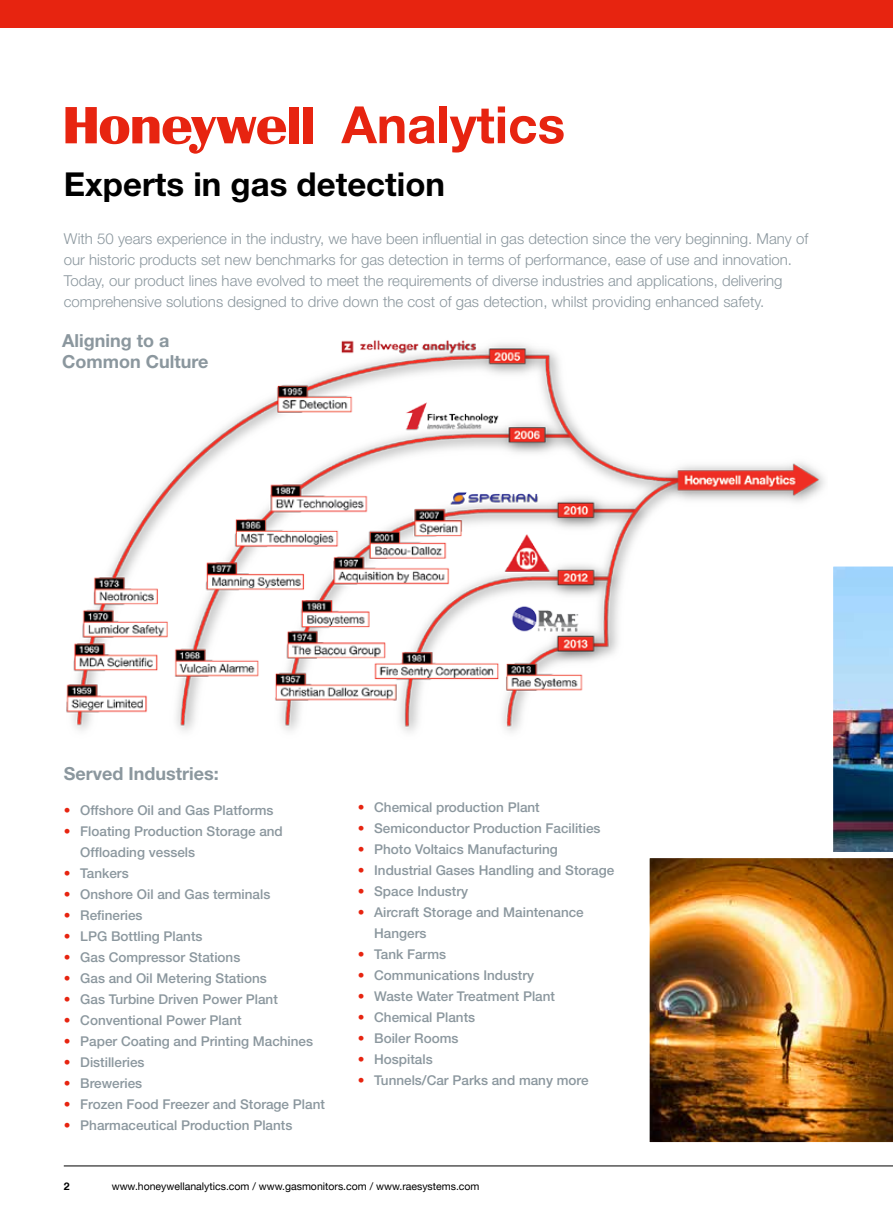
<style>
.page{position:relative;width:893px;height:1212px;background:#fff}
.page>*{position:absolute;margin:0;border:0;box-sizing:border-box;transform-origin:0 0}
.t1{font:51.45px "Honeywell";color:#e72410}
.t2{font:700 33px "Helvetica Neue";color:#000}
.t3{font:700 18px/21px "Helvetica Neue";color:#8b979e}
.t4{font:300 15px/21px "Helvetica Neue";color:#8b979e}
.t5{font:500 13.5px/21px "Helvetica Neue";color:#8b979e}
.t6{font:10.5px "Helvetica Neue LT";color:#000}
.t7{font:700 10.5px "Helvetica Neue LT";color:#000}
.s1{font-family:"Helvetica Neue LT";font-weight:700}
.s2{color:#e72410}
</style>
<div class="page">
<hr style="left:64px;top:1166px;width:829px;height:1px;background:#000">
<div style="left:0;top:0;width:893px;height:28px;background:#e72410"></div>
<img style="left:833px;top:566px;width:60px;height:286px">
<img style="left:649px;top:858px;width:244px;height:285px">
<img style="left:66px;top:340px;width:759px;height:392px">
<h1 class="t1" style="left:64px;top:102px;width:503px">Honeywell <span class="s1">Analytics</span></h1>
<h2 class="t2" style="left:64px;top:164px;width:383px">Experts in gas detection</h2>
<p class="t4" style="left:64px;top:227px;width:746px">With 50 years experience in the industry, we have been influential in gas detection since the very beginning. Many of our historic products set new benchmarks for gas detection in terms of performance, ease of use and innovation.<br>Today, our product lines have evolved to meet the requirements of diverse industries and applications, delivering comprehensive solutions designed to drive down the cost of gas detection, whilst providing enhanced safety.</p>
<h3 class="t3" style="left:62px;top:330px;width:148px">Aligning to a<br>Common Culture</h3>
<h3 class="t3" style="left:64px;top:763px;width:157px">Served Industries:</h3>
<p class="t5" style="left:64px;top:799px;width:211px"><span class="s2">•</span> Offshore Oil and Gas Platforms</p>
<p class="t5" style="left:80px;top:820px;width:204px;text-indent:-16px"><span class="s2">•</span> Floating Production Storage and<br>Offloading vessels</p>
<p class="t5" style="left:64px;top:862px;width:66px"><span class="s2">•</span> Tankers</p>
<p class="t5" style="left:64px;top:883px;width:208px"><span class="s2">•</span> Onshore Oil and Gas terminals</p>
<p class="t5" style="left:64px;top:904px;width:80px"><span class="s2">•</span> Refineries</p>
<p class="t5" style="left:64px;top:925px;width:140px"><span class="s2">•</span> LPG Bottling Plants</p>
<p class="t5" style="left:64px;top:946px;width:178px"><span class="s2">•</span> Gas Compressor Stations</p>
<p class="t5" style="left:64px;top:967px;width:205px"><span class="s2">•</span> Gas and Oil Metering Stations</p>
<p class="t5" style="left:64px;top:988px;width:216px"><span class="s2">•</span> Gas Turbine Driven Power Plant</p>
<p class="t5" style="left:64px;top:1009px;width:179px"><span class="s2">•</span> Conventional Power Plant</p>
<p class="t5" style="left:64px;top:1030px;width:251px"><span class="s2">•</span> Paper Coating and Printing Machines</p>
<p class="t5" style="left:64px;top:1051px;width:82px"><span class="s2">•</span> Distilleries</p>
<p class="t5" style="left:64px;top:1072px;width:80px"><span class="s2">•</span> Breweries</p>
<p class="t5" style="left:64px;top:1093px;width:263px"><span class="s2">•</span> Frozen Food Freezer and Storage Plant</p>
<p class="t5" style="left:64px;top:1114px;width:230px"><span class="s2">•</span> Pharmaceutical Production Plants</p>
<p class="t5" style="left:358px;top:796px;width:184px"><span class="s2">•</span> Chemical production Plant</p>
<p class="t5" style="left:358px;top:817px;width:244px"><span class="s2">•</span> Semiconductor Production Facilities</p>
<p class="t5" style="left:358px;top:838px;width:202px"><span class="s2">•</span> Photo Voltaics Manufacturing</p>
<p class="t5" style="left:358px;top:859px;width:258px"><span class="s2">•</span> Industrial Gases Handling and Storage</p>
<p class="t5" style="left:358px;top:880px;width:112px"><span class="s2">•</span> Space Industry</p>
<p class="t5" style="left:374px;top:901px;width:211px;text-indent:-16px"><span class="s2">•</span> Aircraft Storage and Maintenance<br>Hangers</p>
<p class="t5" style="left:358px;top:943px;width:90px"><span class="s2">•</span> Tank Farms</p>
<p class="t5" style="left:358px;top:964px;width:178px"><span class="s2">•</span> Communications Industry</p>
<p class="t5" style="left:358px;top:985px;width:199px"><span class="s2">•</span> Waste Water Treatment Plant</p>
<p class="t5" style="left:358px;top:1006px;width:119px"><span class="s2">•</span> Chemical Plants</p>
<p class="t5" style="left:358px;top:1027px;width:102px"><span class="s2">•</span> Boiler Rooms</p>
<p class="t5" style="left:358px;top:1048px;width:77px"><span class="s2">•</span> Hospitals</p>
<p class="t5" style="left:358px;top:1069px;width:232px"><span class="s2">•</span> Tunnels/Car Parks and many more</p>
<p class="t7" style="left:64px;top:1179px;width:7px">2</p>
<p class="t6" style="left:112px;top:1179px;width:369px">www.honeywellanalytics.com / www.gasmonitors.com / www.raesystems.com</p>
</div>
